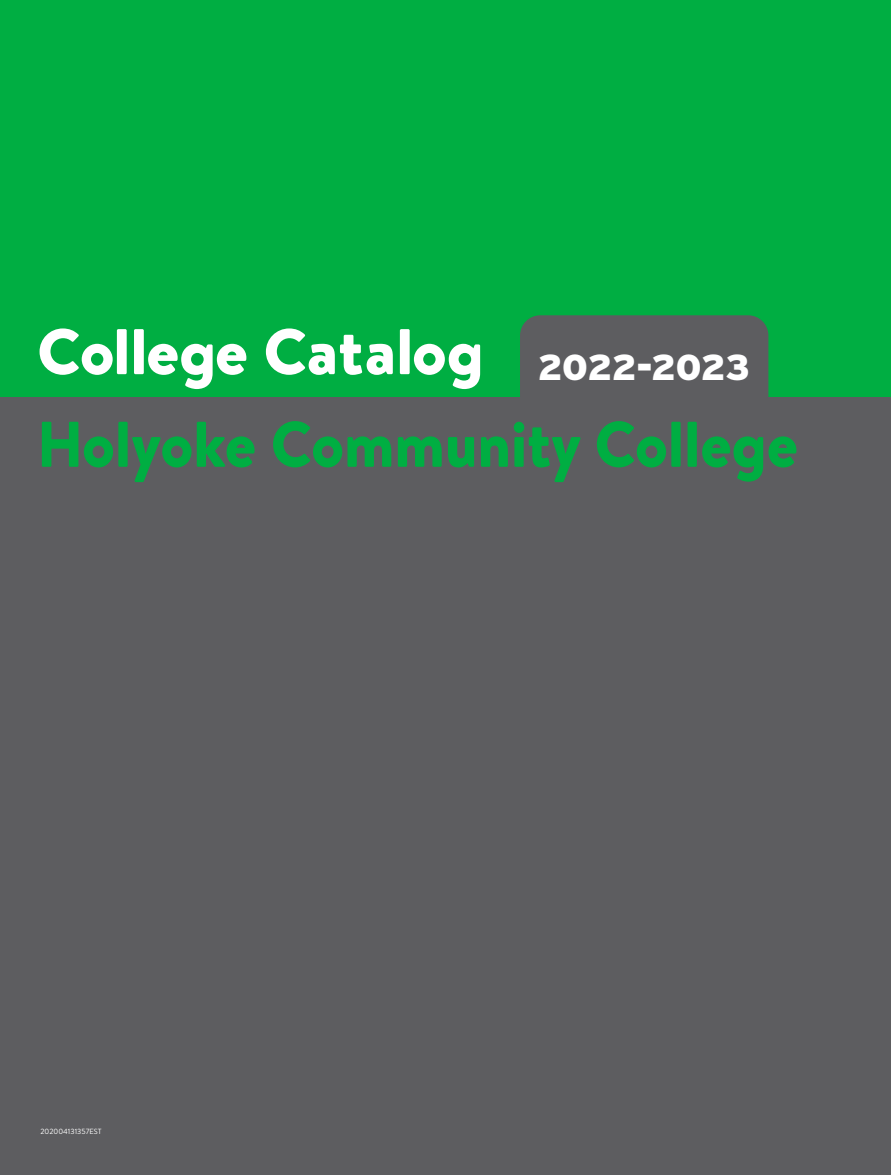
<style>
.page{position:relative;width:891px;height:1175px;background:#fff}
.page>*{position:absolute;margin:0;border:0;box-sizing:border-box;transform-origin:0 0}
.t1{font:900 64.35px "Brandon Text";color:#00ae42;scale:.95 1}
.t2{font:900 64.35px "Brandon Text";letter-spacing:-.005em;color:#fff}
.t3{font:900 36px "Interstate";letter-spacing:-.02em;color:#fff}
.t4{font:7.5px "Brandon Text";color:#fff}
</style>
<div class="page">
<div style="left:0;top:355px;width:891px;height:819px;background:#5d5d60"></div>
<div style="left:0;top:0;width:891px;height:396px;background:#00ae42"></div>
<div style="left:520px;top:315px;width:248px;height:101px;background:#5d5d60;border-radius:20px"></div>
<p class="t2" style="left:37px;top:306px;width:448px">College Catalog</p>
<p class="t1" style="left:37px;top:399px;width:802px">Holyoke Community College</p>
<p class="t3" style="left:538px;top:347px;width:214px">2022-2023</p>
<p class="t4" style="left:40px;top:1126px;width:63px">202004131357EST</p>
</div>
